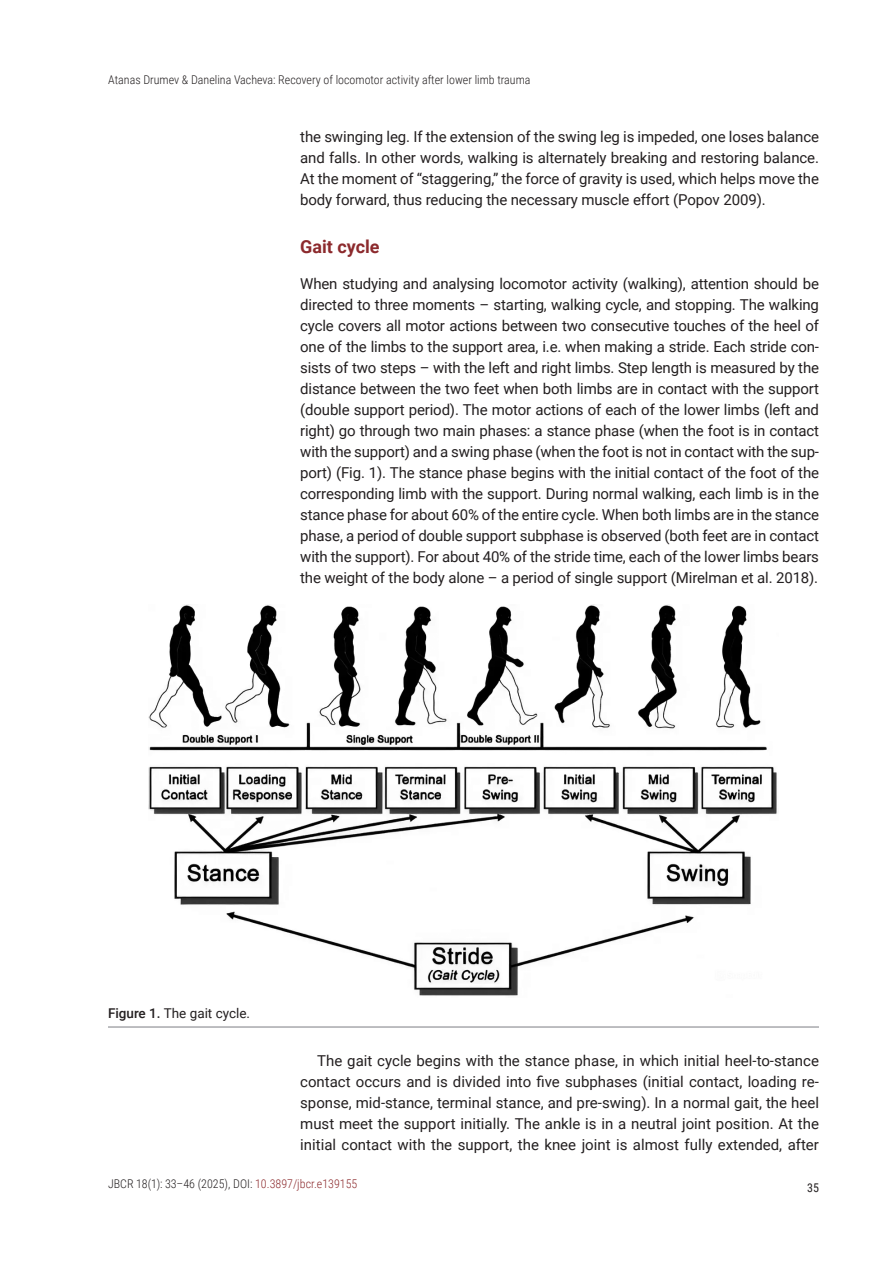
<style>
.page{position:relative;width:893px;height:1263px;background:#fff}
.page>*{position:absolute;margin:0;border:0;box-sizing:border-box;transform-origin:0 0}
.H_-_1_level{font:700 18px "Roboto";color:#8c2a2d}
.Body_text_-_no_indent{font:15px/21px "Roboto";letter-spacing:-.01em;color:#231f20;text-align:justify}
.Body_text{font:15px/21px "Roboto";color:#231f20;text-align:justify}
.FIG_-_Caption{font:13.5px "Roboto";color:#231f20}
.t1{font:300 12px "Roboto Condensed";color:#231f20}
.t2{font:12px "Roboto Condensed";color:#231f20}
.s1{font-weight:500}
.s2{color:#8c2a2d}
</style>
<div class="page">
<hr style="left:108px;top:1026px;width:711px;height:2px;background:#a8a9ad">
<img style="left:149px;top:604px;width:628px;height:392px">
<p class="t1" style="left:108px;top:71px;width:424px">Atanas Drumev &amp; Danelina Vacheva: Recovery of locomotor activity after lower limb trauma</p>
<p class="Body_text" style="left:300px;top:125px;width:520px">the swinging leg. If the extension of the swing leg is impeded, one loses balance and falls. In other words, walking is alternately breaking and restoring balance.<br>At the moment of “staggering,” the force of gravity is used, which helps move the body forward, thus reducing the necessary muscle effort (Popov 2009).</p>
<p class="H_-_1_level" style="left:300px;top:234px;width:81px">Gait cycle</p>
<p class="Body_text_-_no_indent" style="left:300px;top:272px;width:520px">When studying and analysing locomotor activity (walking), attention should be directed to three moments – starting, walking cycle, and stopping. The walking cycle covers all motor actions between two consecutive touches of the heel of one of the limbs to the support area, i.e. when making a stride. Each stride con&shy;sists of two steps – with the left and right limbs. Step length is measured by the distance between the two feet when both limbs are in contact with the support (double support period). The motor actions of each of the lower limbs (left and right) go through two main phases: a stance phase (when the foot is in contact with the support) and a swing phase (when the foot is not in contact with the sup&shy;port) (Fig. 1). The stance phase begins with the initial contact of the foot of the corresponding limb with the support. During normal walking, each limb is in the stance phase for about 60% of the entire cycle. When both limbs are in the stance phase, a period of double support subphase is observed (both feet are in contact with the support). For about 40% of the stride time, each of the lower limbs bears the weight of the body alone – a period of single support (Mirelman et al. 2018).</p>
<p class="FIG_-_Caption" style="left:108px;top:1003px;width:144px"><span class="s1">Figure 1.</span> The gait cycle.</p>
<p class="Body_text" style="left:300px;top:1049px;width:520px;text-indent:17px">The gait cycle begins with the stance phase, in which initial heel-to-stance contact occurs and is divided into five subphases (initial contact, loading re&shy;sponse, mid-stance, terminal stance, and pre-swing). In a normal gait, the heel must meet the support initially. The ankle is in a neutral joint position. At the initial contact with the support, the knee joint is almost fully extended, after</p>
<p class="t1" style="left:108px;top:1175px;width:251px">JBCR 18(1): 33–46 (2025), DOI: <span class="s2">10.3897/jbcr.e139155</span></p>
<p class="t2" style="left:807px;top:1179px;width:13px">35</p>
</div>
